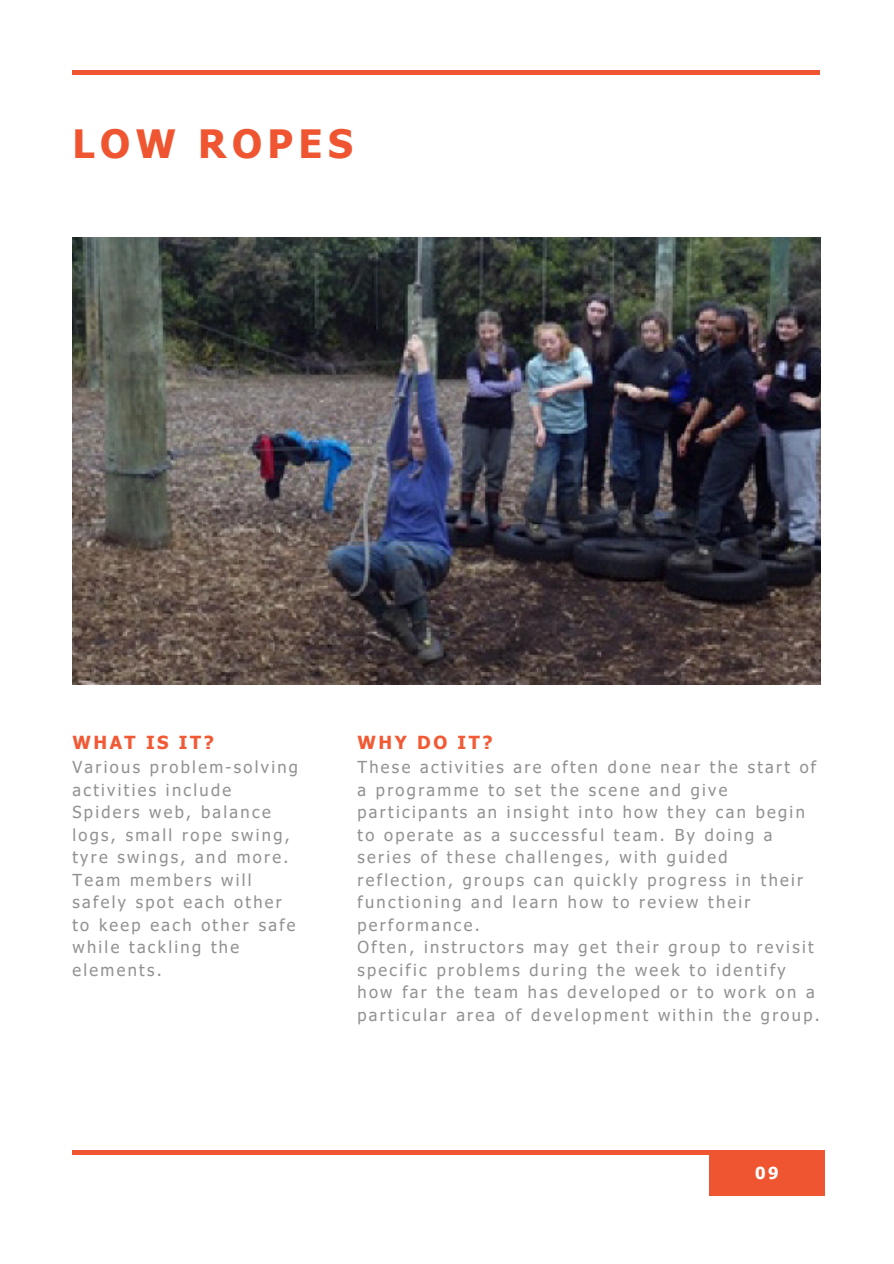
<style>
.page{position:relative;width:894px;height:1264px;background:#fff}
.page>*{position:absolute;margin:0;border:0;box-sizing:border-box;transform-origin:0 0}
.t1{font:700 39px "Tahoma";letter-spacing:.14em;color:#ef5530}
.t2{font:700 18px "Tahoma";letter-spacing:.14em;color:#f15a35}
.t3{font:16.5px/22.5px "Tahoma";letter-spacing:.14em;color:#929292}
.t4{font:700 16.5px "Tahoma";color:#fff}
</style>
<div class="page">
<div style="left:709px;top:1150px;width:114px;height:45px;background:#ef5530"></div>
<hr style="left:72px;top:71px;width:747px;height:3px;background:#ef5530">
<hr style="left:72px;top:1150px;width:747px;height:4px;background:#ef5530">
<img style="left:72px;top:237px;width:747px;height:447px">
<h1 class="t1" style="left:72px;top:119px;width:282px">LOW ROPES</h1>
<p class="t2" style="left:72px;top:731px;width:143px">WHAT IS IT?</p>
<p class="t3" style="left:72px;top:755px;width:227px">Various problem-solving activities include<br>Spiders web, balance logs, small rope swing, tyre swings, and more.<br>Team members will safely spot each other to keep each other safe while tackling the elements.</p>
<p class="t2" style="left:357px;top:731px;width:136px">WHY DO IT?</p>
<p class="t3" style="left:357px;top:755px;width:460px">These activities are often done near the start of a programme to set the scene and give participants an insight into how they can begin to operate as a successful team. By doing a series of these challenges, with guided reflection, groups can quickly progress in their functioning and learn how to review their performance.</p>
<p class="t3" style="left:357px;top:935px;width:463px">Often, instructors may get their group to revisit specific problems during the week to identify how far the team has developed or to work on a particular area of development within the group.</p>
<p class="t4" style="left:755px;top:1162px;width:25px">09</p>
</div>
